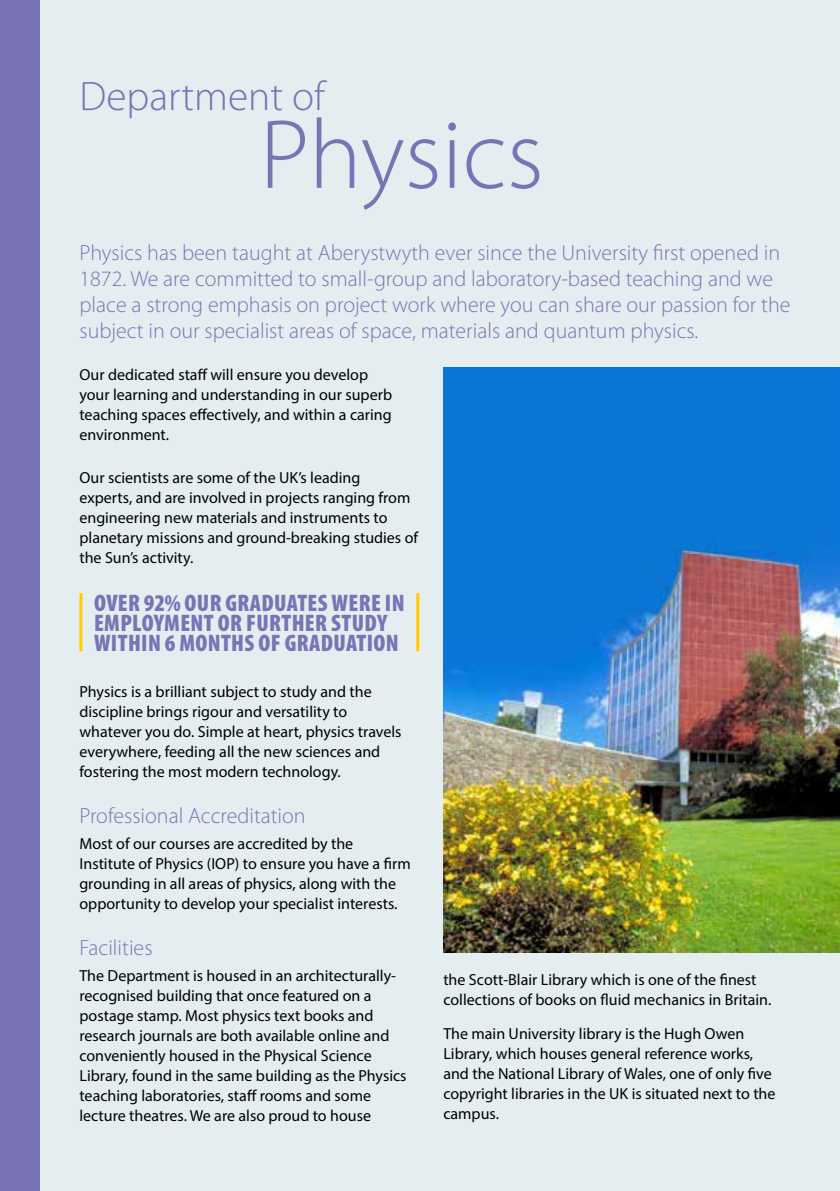
<style>
.page{position:relative;width:840px;height:1191px;background:#fff}
.page>*{position:absolute;margin:0;border:0;box-sizing:border-box;transform-origin:0 0}
.t1{font:300 99.2px "Myriad Pro";color:#7874b5}
.t2{font:300 41.4px "Myriad Pro";color:#7874b5}
.t3{font:900 condensed 24px/20px "Myriad Pro";letter-spacing:.015em;color:#7874b5}
.t4{font:300 22px/26px "Myriad Pro";color:#7874b5}
.t5{font:16px/20px "Myriad Pro";color:#000}
</style>
<div class="page">
<div style="left:0;top:0;width:839px;height:1191px;background:#e4eef0"></div>
<img style="left:443px;top:368px;width:396px;height:584px">
<div style="left:0;top:0;width:40px;height:1191px;background:#7874b5"></div>
<hr style="left:79px;top:593px;width:3px;height:58px;background:#fc0">
<hr style="left:416px;top:593px;width:3px;height:58px;background:#fc0">
<h2 class="t2" style="left:79px;top:72px;width:247px">Department of</h2>
<h1 class="t1" style="left:259px;top:95px;width:285px">Physics</h1>
<p class="t4" style="left:79px;top:239px;width:712px">Physics has been taught at Aberystwyth ever since the University first opened in 1872. We are committed to small-group and laboratory-based teaching and we place a strong emphasis on project work where you can share our passion for the subject in our specialist areas of space, materials and quantum physics.</p>
<p class="t5" style="left:79px;top:364px;width:314px">Our dedicated staff will ensure you develop your learning and understanding in our superb teaching spaces effectively, and within a caring environment.</p>
<p class="t5" style="left:79px;top:467px;width:340px">Our scientists are some of the UK’s leading<br>experts, and are involved in projects ranging from engineering new materials and instruments to planetary missions and ground-breaking studies of the Sun’s activity.</p>
<h3 class="t3" style="left:94px;top:592px;width:312px">OVER 92% OUR GRADUATES WERE IN<br>EMPLOYMENT OR FURTHER STUDY<br>WITHIN 6 MONTHS OF GRADUATION</h3>
<p class="t5" style="left:79px;top:682px;width:323px">Physics is a brilliant subject to study and the discipline brings rigour and versatility to whatever you do. Simple at heart, physics travels everywhere, feeding all the new sciences and fostering the most modern technology.</p>
<h3 class="t4" style="left:79px;top:802px;width:228px">Professional Accreditation</h3>
<p class="t5" style="left:79px;top:833px;width:332px">Most of our courses are accredited by the Institute of Physics (IOP) to ensure you have a firm grounding in all areas of physics, along with the opportunity to develop your specialist interests.</p>
<h3 class="t4" style="left:79px;top:934px;width:75px">Facilities</h3>
<p class="t5" style="left:79px;top:965px;width:328px">The Department is housed in an architecturally&shy;recognised building that once featured on a postage stamp. Most physics text books and research journals are both available online and conveniently housed in the Physical Science Library, found in the same building as the Physics teaching laboratories, staff rooms and some lecture theatres. We are also proud to house</p>
<p class="t5" style="left:443px;top:969px;width:329px">the Scott-Blair Library which is one of the finest collections of books on fluid mechanics in Britain.</p>
<p class="t5" style="left:443px;top:1023px;width:333px">The main University library is the Hugh Owen Library, which houses general reference works, and the National Library of Wales, one of only five copyright libraries in the UK is situated next to the campus.</p>
</div>
